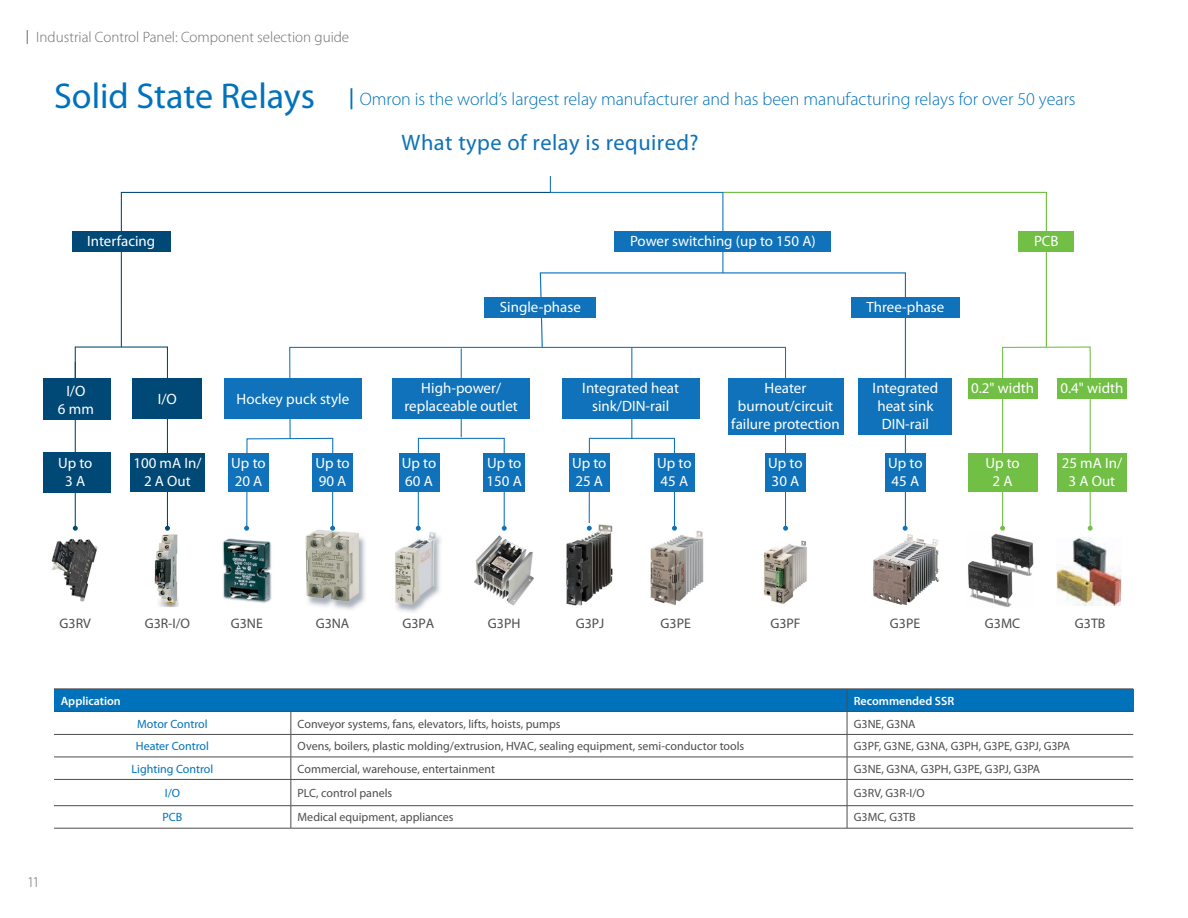
<style>
.page{position:relative;width:1188px;height:918px;background:#fff}
.page>*{position:absolute;margin:0;border:0;box-sizing:border-box;transform-origin:0 0}
.t1{font:36px "Myriad Pro";color:#0072bc}
.t2{font:22.35px "Myriad Pro";letter-spacing:.02em;color:#0e71b9}
.t3{font:300 18px "Myriad Pro";color:#0072bc}
.t4{font:15px/17.9px "Myriad Pro";color:#fff}
.t5{font:300 15px "Myriad Pro";color:#6d6e71}
.t6{font:13.8px "Myriad Pro";color:#4d4e4f}
.t7{font:12px "Myriad Pro";color:#4d4d4f}
.t8{font:12px "Myriad Pro";color:#0072bc}
.t9{font:600 12px "Myriad Pro";color:#fff}
.s1{font-size:21px}
</style>
<div class="page">
<svg style="left:27px;top:30px;width:1px;height:14px"></svg>
<svg style="left:120px;top:191px;width:429px;height:155px"></svg>
<img style="left:154px;top:534px;width:25px;height:73px">
<img style="left:222px;top:538px;width:50px;height:65px">
<img style="left:305px;top:531px;width:60px;height:79px">
<img style="left:873px;top:534px;width:65px;height:71px">
<img style="left:650px;top:531px;width:54px;height:74px">
<svg style="left:724px;top:191px;width:323px;height:155px"></svg>
<svg style="left:539px;top:272px;width:368px;height:254px"></svg>
<svg style="left:903px;top:526px;width:5px;height:5px"></svg>
<svg style="left:73px;top:346px;width:97px;height:185px"></svg>
<svg style="left:244px;top:438px;width:91px;height:93px"></svg>
<img style="left:566px;top:531px;width:47px;height:75px">
<svg style="left:587px;top:529px;width:90px;height:2px"></svg>
<svg style="left:549px;top:176px;width:175px;height:98px"></svg>
<svg style="left:289px;top:346px;width:498px;height:183px"></svg>
<div style="left:968px;top:453px;width:69px;height:39px;background:#71bf44"></div>
<svg style="left:1000px;top:346px;width:93px;height:185px"></svg>
<img style="left:1056px;top:537px;width:66px;height:68px">
<hr style="left:631px;top:347px;width:1px;height:91px;background:#0f72ba">
<img style="left:51px;top:538px;width:47px;height:64px">
<img style="left:763px;top:540px;width:44px;height:64px">
<img style="left:474px;top:535px;width:60px;height:71px">
<img style="left:395px;top:533px;width:46px;height:79px">
<div style="left:312px;top:453px;width:41px;height:39px;background:#0f72ba"></div>
<div style="left:399px;top:453px;width:40px;height:39px;background:#0f72ba"></div>
<div style="left:483px;top:453px;width:42px;height:39px;background:#0f72ba"></div>
<div style="left:885px;top:453px;width:41px;height:39px;background:#0f72ba"></div>
<div style="left:43px;top:453px;width:68px;height:40px;background:#004875"></div>
<div style="left:130px;top:453px;width:75px;height:39px;background:#004875"></div>
<div style="left:228px;top:453px;width:41px;height:39px;background:#0f72ba"></div>
<div style="left:569px;top:453px;width:41px;height:39px;background:#0f72ba"></div>
<div style="left:654px;top:453px;width:41px;height:39px;background:#0f72ba"></div>
<div style="left:765px;top:453px;width:41px;height:39px;background:#0f72ba"></div>
<div style="left:615px;top:231px;width:216px;height:21px;background:#0f72ba"></div>
<div style="left:72px;top:231px;width:99px;height:21px;background:#004875"></div>
<div style="left:484px;top:297px;width:112px;height:21px;background:#0f72ba"></div>
<div style="left:851px;top:297px;width:109px;height:21px;background:#0f72ba"></div>
<div style="left:1019px;top:231px;width:55px;height:21px;background:#71bf44"></div>
<div style="left:968px;top:379px;width:69px;height:20px;background:#71bf44"></div>
<div style="left:1057px;top:453px;width:70px;height:39px;background:#71bf44"></div>
<div style="left:1057px;top:379px;width:69px;height:20px;background:#71bf44"></div>
<img style="left:968px;top:533px;width:66px;height:75px">
<div style="left:859px;top:379px;width:93px;height:56px;background:#0f72ba"></div>
<div style="left:728px;top:379px;width:115px;height:56px;background:#0f72ba"></div>
<div style="left:393px;top:379px;width:137px;height:40px;background:#0f72ba"></div>
<div style="left:133px;top:379px;width:69px;height:40px;background:#004875"></div>
<div style="left:43px;top:379px;width:68px;height:41px;background:#004875"></div>
<div style="left:224px;top:379px;width:138px;height:40px;background:#0f72ba"></div>
<div style="left:562px;top:379px;width:137px;height:40px;background:#0f72ba"></div>
<div style="left:54px;top:689px;width:793px;height:22px;background:#0072bc"></div>
<div style="left:847px;top:689px;width:286px;height:22px;background:#0072bc"></div>
<hr style="left:54px;top:734px;width:237px;height:1px;background:#4d4d4f">
<hr style="left:291px;top:734px;width:556px;height:1px;background:#4d4d4f">
<hr style="left:847px;top:734px;width:286px;height:1px;background:#4d4d4f">
<hr style="left:54px;top:757px;width:237px;height:1px;background:#4d4d4f">
<hr style="left:291px;top:757px;width:556px;height:1px;background:#4d4d4f">
<hr style="left:847px;top:757px;width:286px;height:1px;background:#4d4d4f">
<hr style="left:54px;top:779px;width:237px;height:1px;background:#4d4d4f">
<hr style="left:291px;top:779px;width:556px;height:1px;background:#4d4d4f">
<hr style="left:847px;top:779px;width:286px;height:1px;background:#4d4d4f">
<hr style="left:54px;top:805px;width:237px;height:1px;background:#4d4d4f">
<hr style="left:54px;top:689px;width:237px;height:1px;background:#4d4d4f">
<hr style="left:291px;top:689px;width:556px;height:1px;background:#4d4d4f">
<hr style="left:54px;top:711px;width:237px;height:1px;background:#4d4d4f">
<hr style="left:291px;top:711px;width:556px;height:1px;background:#4d4d4f">
<hr style="left:847px;top:689px;width:286px;height:1px;background:#4d4d4f">
<hr style="left:847px;top:711px;width:286px;height:1px;background:#4d4d4f">
<hr style="left:291px;top:805px;width:556px;height:1px;background:#4d4d4f">
<hr style="left:847px;top:805px;width:286px;height:1px;background:#4d4d4f">
<hr style="left:847px;top:828px;width:286px;height:1px;background:#4d4d4f">
<hr style="left:54px;top:828px;width:237px;height:1px;background:#4d4d4f">
<svg style="left:291px;top:712px;width:1px;height:116px"></svg>
<svg style="left:847px;top:689px;width:1px;height:139px"></svg>
<hr style="left:291px;top:828px;width:556px;height:1px;background:#4d4d4f">
<p class="t5" style="left:36px;top:29px;width:315px">Industrial Control Panel: Component selection guide</p>
<h1 class="t1" style="left:54px;top:76px;width:262px">Solid State Relays</h1>
<p class="t3" style="left:347px;top:89px;width:730px"><span class="s1">|</span>Omron is the world’s largest relay manufacturer and has been manufacturing relays for over 50 years</p>
<h2 class="t2" style="left:402px;top:130px;width:299px">What type of relay is required?</h2>
<p class="t4" style="left:87px;top:232px;width:70px">Interfacing</p>
<p class="t4" style="left:630px;top:232px;width:187px">Power switching (up to 150 A)</p>
<p class="t4" style="left:500px;top:298px;width:83px">Single-phase</p>
<p class="t4" style="left:867px;top:298px;width:79px">Three-phase</p>
<p class="t4" style="left:1034px;top:232px;width:26px">PCB</p>
<p class="t4" style="left:58px;top:382px;width:37px;text-align:center">I/O<br>6 mm</p>
<p class="t4" style="left:237px;top:390px;width:114px">Hockey puck style</p>
<p class="t4" style="left:582px;top:380px;width:98px;text-align:center">Integrated heat sink/DIN-rail</p>
<p class="t4" style="left:405px;top:380px;width:115px;text-align:center">High-power/ replaceable outlet</p>
<p class="t4" style="left:158px;top:390px;width:21px">I/O</p>
<p class="t4" style="left:731px;top:380px;width:110px;text-align:center">Heater burnout/circuit failure protection</p>
<p class="t4" style="left:873px;top:380px;width:67px">Integrated</p>
<p class="t4" style="left:1060px;top:380px;width:64px">0.4" width</p>
<p class="t4" style="left:877px;top:398px;width:58px">heat sink<br>DIN-rail</p>
<p class="t4" style="left:971px;top:380px;width:64px">0.2" width</p>
<p class="t4" style="left:58px;top:455px;width:36px;text-align:center">Up to<br>3 A</p>
<p class="t4" style="left:133px;top:455px;width:70px;text-align:center">100 mA In/<br>2 A Out</p>
<p class="t4" style="left:231px;top:455px;width:36px">Up to<br>20 A</p>
<p class="t4" style="left:572px;top:455px;width:36px">Up to<br>25 A</p>
<p class="t4" style="left:657px;top:455px;width:36px">Up to<br>45 A</p>
<p class="t4" style="left:768px;top:455px;width:36px">Up to<br>30 A</p>
<p class="t4" style="left:315px;top:455px;width:36px">Up to<br>90 A</p>
<p class="t4" style="left:402px;top:455px;width:36px">Up to<br>60 A</p>
<p class="t4" style="left:487px;top:455px;width:37px">Up to<br>150 A</p>
<p class="t4" style="left:888px;top:455px;width:36px">Up to<br>45 A</p>
<p class="t4" style="left:985px;top:455px;width:36px;text-align:center">Up to<br>2 A</p>
<p class="t4" style="left:1062px;top:455px;width:62px;text-align:center">25 mA In/<br>3 A Out</p>
<p class="t6" style="left:60px;top:616px;width:33px">G3RV</p>
<p class="t6" style="left:145px;top:616px;width:47px">G3R-I/O</p>
<p class="t6" style="left:231px;top:616px;width:34px">G3NE</p>
<p class="t6" style="left:316px;top:616px;width:35px">G3NA</p>
<p class="t6" style="left:402px;top:616px;width:33px">G3PA</p>
<p class="t6" style="left:488px;top:616px;width:34px">G3PH</p>
<p class="t6" style="left:576px;top:616px;width:30px">G3PJ</p>
<p class="t6" style="left:661px;top:616px;width:32px">G3PE</p>
<p class="t6" style="left:770px;top:616px;width:32px">G3PF</p>
<p class="t6" style="left:890px;top:616px;width:32px">G3PE</p>
<p class="t6" style="left:985px;top:616px;width:37px">G3MC</p>
<p class="t6" style="left:1075px;top:616px;width:32px">G3TB</p>
<p class="t5" style="left:27px;top:874px;width:14px">11</p>
<p class="t9" style="left:61px;top:694px;width:62px">Application</p>
<p class="t9" style="left:854px;top:694px;width:102px">Recommended SSR</p>
<p class="t8" style="left:137px;top:717px;width:72px">Motor Control</p>
<p class="t7" style="left:298px;top:717px;width:265px">Conveyor systems, fans, elevators, lifts, hoists, pumps</p>
<p class="t7" style="left:854px;top:717px;width:63px">G3NE, G3NA</p>
<p class="t8" style="left:136px;top:740px;width:75px">Heater Control</p>
<p class="t7" style="left:298px;top:740px;width:448px">Ovens, boilers, plastic molding/extrusion, HVAC, sealing equipment, semi-conductor tools</p>
<p class="t7" style="left:854px;top:740px;width:218px">G3PF, G3NE, G3NA, G3PH, G3PE, G3PJ, G3PA</p>
<p class="t8" style="left:132px;top:762px;width:83px">Lighting Control</p>
<p class="t7" style="left:298px;top:762px;width:199px">Commercial, warehouse, entertainment</p>
<p class="t7" style="left:854px;top:762px;width:188px">G3NE, G3NA, G3PH, G3PE, G3PJ, G3PA</p>
<p class="t8" style="left:165px;top:786px;width:17px">I/O</p>
<p class="t7" style="left:298px;top:786px;width:96px">PLC, control panels</p>
<p class="t7" style="left:854px;top:786px;width:72px">G3RV, G3R-I/O</p>
<p class="t8" style="left:163px;top:811px;width:21px">PCB</p>
<p class="t7" style="left:298px;top:811px;width:158px">Medical equipment, appliances</p>
<p class="t7" style="left:854px;top:811px;width:63px">G3MC, G3TB</p>
</div>
